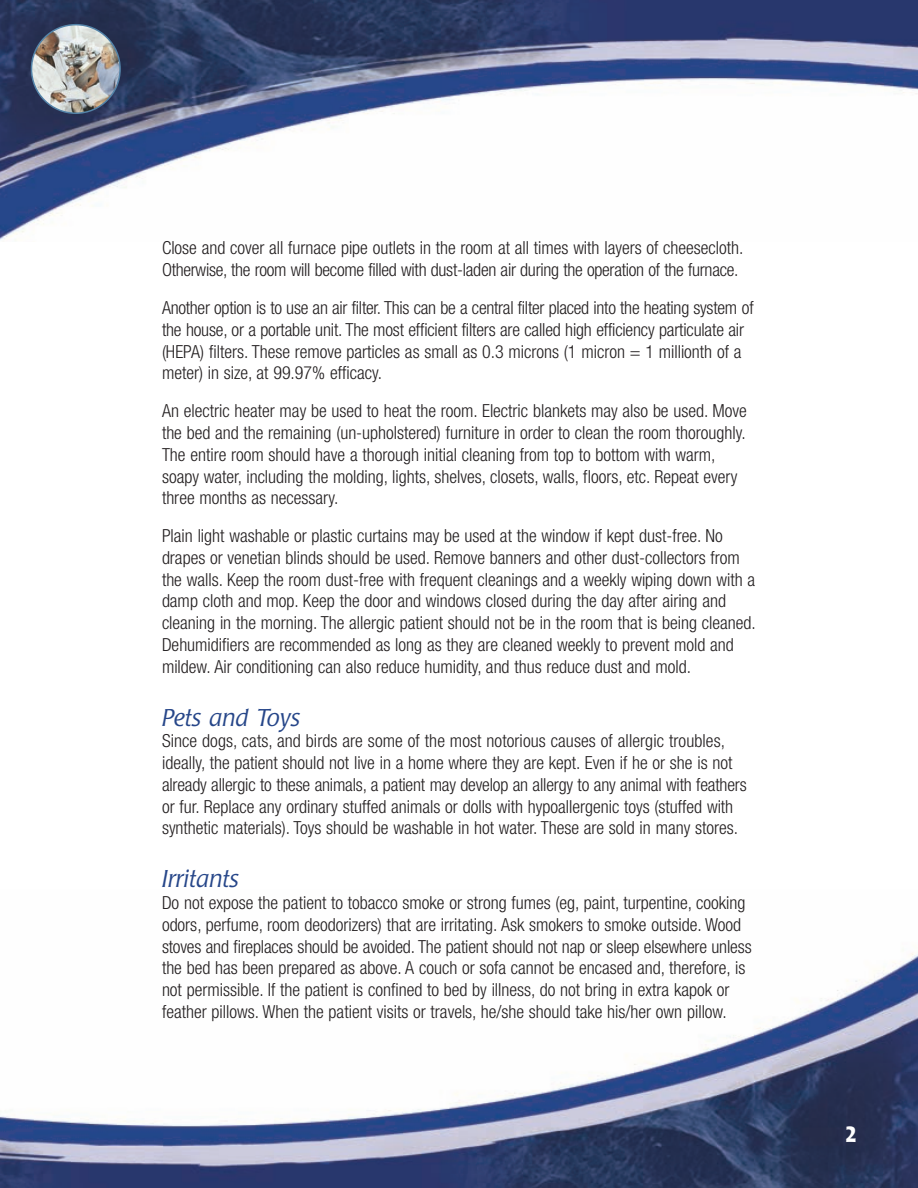
<style>
.page{position:relative;width:918px;height:1188px;background:#fff}
.page>*{position:absolute;margin:0;border:0;box-sizing:border-box;transform-origin:0 0}
.t1{font:italic 300 24px "Poppl Laudatio";color:#264689}
.t2{font:700 condensed 22.5px "Poppl Laudatio";color:#fff}
.t3{font:300 condensed 18px/21.8px "Helvetica Neue";color:#231f20}
</style>
<div class="page">
<img style="left:0;top:952px;width:918px;height:236px">
<img style="left:0;top:0;width:918px;height:241px">
<img style="left:31px;top:24px;width:90px;height:90px">
<p class="t3" style="left:162px;top:239px;width:583px">Close and cover all furnace pipe outlets in the room at all times with layers of cheesecloth.<br>Otherwise, the room will become filled with dust-laden air during the operation of the furnace.</p>
<p class="t3" style="left:162px;top:298px;width:593px">Another option is to use an air filter. This can be a central filter placed into the heating system of the house, or a portable unit. The most efficient filters are called high efficiency particulate air (HEPA) filters. These remove particles as small as 0.3 microns (1 micron = 1 millionth of a meter) in size, at 99.97% efficacy.</p>
<p class="t3" style="left:162px;top:402px;width:586px">An electric heater may be used to heat the room. Electric blankets may also be used. Move the bed and the remaining (un-upholstered) furniture in order to clean the room thoroughly.<br>The entire room should have a thorough initial cleaning from top to bottom with warm, soapy water, including the molding, lights, shelves, closets, walls, floors, etc. Repeat every three months as necessary.</p>
<p class="t3" style="left:162px;top:526px;width:595px">Plain light washable or plastic curtains may be used at the window if kept dust-free. No drapes or venetian blinds should be used. Remove banners and other dust-collectors from the walls. Keep the room dust-free with frequent cleanings and a weekly wiping down with a damp cloth and mop. Keep the door and windows closed during the day after airing and cleaning in the morning. The allergic patient should not be in the room that is being cleaned.<br>Dehumidifiers are recommended as long as they are cleaned weekly to prevent mold and mildew. Air conditioning can also reduce humidity, and thus reduce dust and mold.</p>
<h1 class="t1" style="left:162px;top:708px;width:140px">Pets and Toys</h1>
<p class="t3" style="left:162px;top:732px;width:586px">Since dogs, cats, and birds are some of the most notorious causes of allergic troubles, ideally, the patient should not live in a home where they are kept. Even if he or she is not already allergic to these animals, a patient may develop an allergy to any animal with feathers or fur. Replace any ordinary stuffed animals or dolls with hypoallergenic toys (stuffed with synthetic materials). Toys should be washable in hot water. These are sold in many stores.</p>
<h1 class="t1" style="left:162px;top:870px;width:79px">Irritants</h1>
<p class="t3" style="left:162px;top:893px;width:591px">Do not expose the patient to tobacco smoke or strong fumes (eg, paint, turpentine, cooking odors, perfume, room deodorizers) that are irritating. Ask smokers to smoke outside. Wood stoves and fireplaces should be avoided. The patient should not nap or sleep elsewhere unless the bed has been prepared as above. A couch or sofa cannot be encased and, therefore, is not permissible. If the patient is confined to bed by illness, do not bring in extra kapok or feather pillows. When the patient visits or travels, he/she should take his/her own pillow.</p>
<p class="t2" style="left:846px;top:1124px;width:13px">2</p>
</div>
